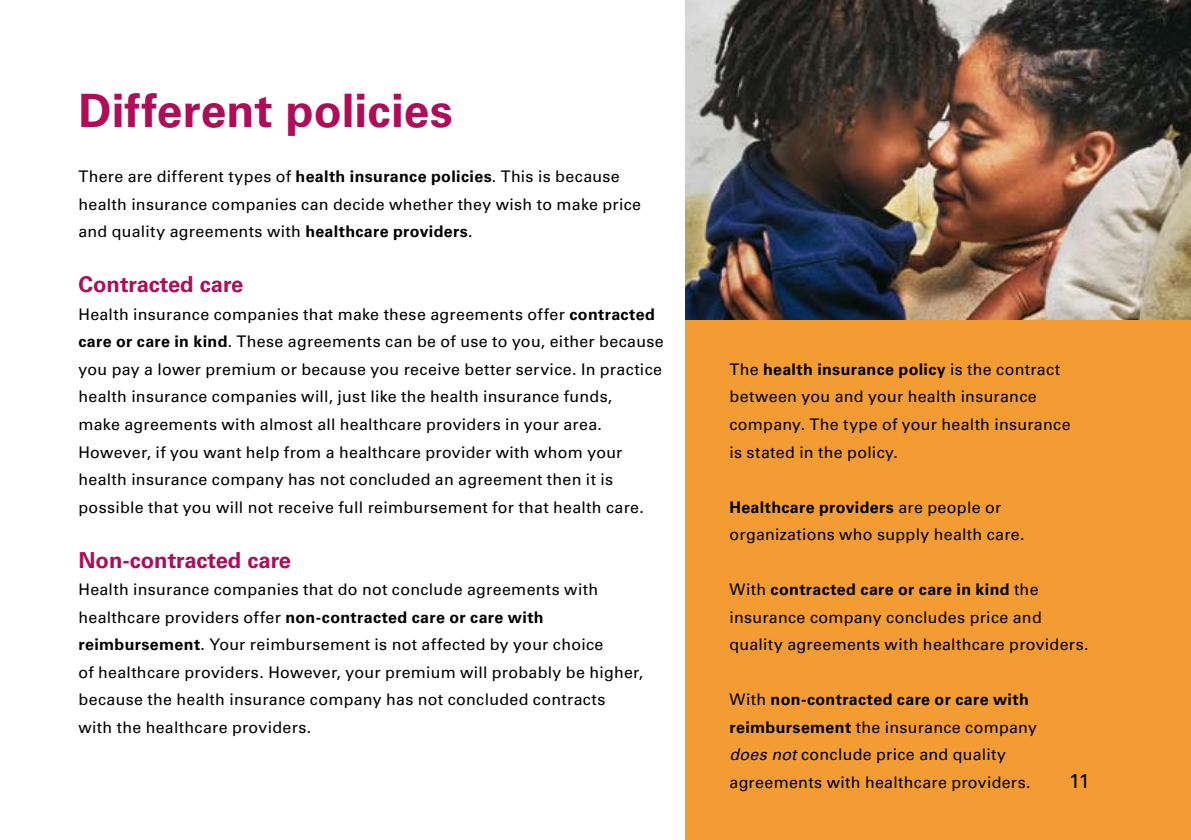
<style>
.page{position:relative;width:1191px;height:840px;background:#fff}
.page>*{position:absolute;margin:0;border:0;box-sizing:border-box;transform-origin:0 0}
.t1{font:700 46px "Univers LT Std";letter-spacing:.005em;color:#af0d57}
.t2{font:700 22px "Univers LT Std";color:#af0d57}
.t3{font:20px "Univers LT Std";color:#000}
.t4{font:16px/27.6px "Univers LT Std";letter-spacing:.02em;color:#000}
.s1{font-weight:700}
.s2{font-style:italic}
</style>
<div class="page">
<div style="left:685px;top:306px;width:506px;height:533px;background:#f49c34"></div>
<img style="left:685px;top:0;width:506px;height:320px">
<h1 class="t1" style="left:78px;top:84px;width:376px">Different policies</h1>
<p class="t4" style="left:78px;top:163px;width:564px">There are different types of <span class="s1">health insurance policies</span>. This is because health insurance companies can decide whether they wish to make price and quality agreements with <span class="s1">healthcare providers</span>.</p>
<h2 class="t2" style="left:78px;top:271px;width:166px">Contracted care</h2>
<p class="t4" style="left:78px;top:300px;width:587px">Health insurance companies that make these agreements offer <span class="s1">contracted care or care in kind</span>. These agreements can be of use to you, either because you pay a lower premium or because you receive better service. In practice health insurance companies will, just like the health insurance funds,<br>make agreements with almost all healthcare providers in your area.<br>However, if you want help from a healthcare provider with whom your health insurance company has not concluded an agreement then it is possible that you will not receive full reimbursement for that health care.</p>
<h2 class="t2" style="left:78px;top:546px;width:214px">Non-contracted care</h2>
<p class="t4" style="left:78px;top:575px;width:566px">Health insurance companies that do not conclude agreements with healthcare providers offer <span class="s1">non-contracted care or care with reimbursement</span>. Your reimbursement is not affected by your choice<br>of healthcare providers. However, your premium will probably be higher, because the health insurance company has not concluded contracts with the healthcare providers.</p>
<p class="t4" style="left:729px;top:355px;width:342px">The <span class="s1">health insurance policy</span> is the contract between you and your health insurance company. The type of your health insurance is stated in the policy.</p>
<p class="t4" style="left:729px;top:493px;width:297px"><span class="s1">Healthcare providers</span> are people or organizations who supply health care.</p>
<p class="t4" style="left:729px;top:575px;width:361px">With <span class="s1">contracted care or care in kind</span> the insurance company concludes price and quality agreements with healthcare providers.</p>
<p class="t4" style="left:729px;top:685px;width:309px">With <span class="s1">non-contracted care or care with reimbursement</span> the insurance company <span class="s2">does not</span> conclude price and quality agreements with healthcare providers.</p>
<p class="t3" style="left:1069px;top:768px;width:22px">11</p>
</div>
